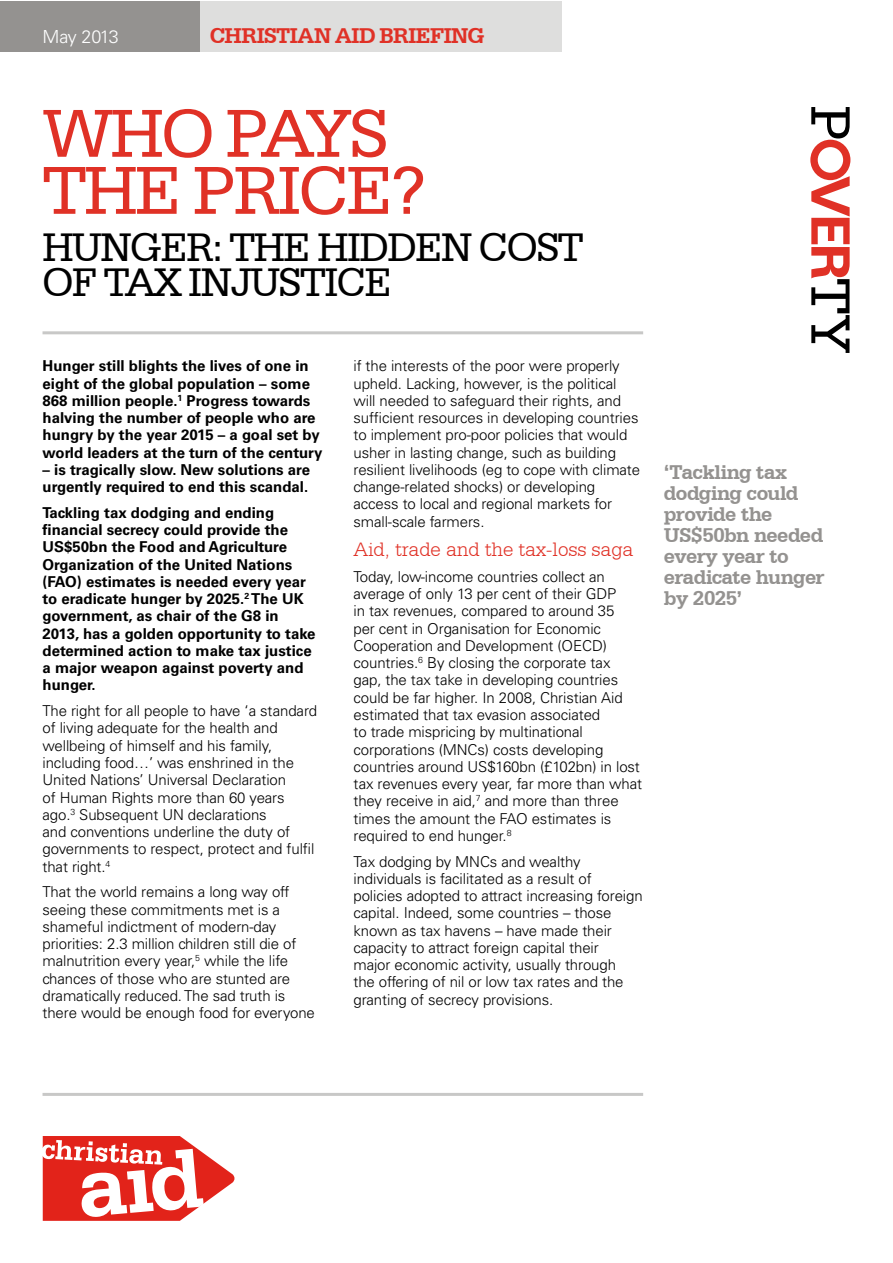
<style>
.page{position:relative;width:893px;height:1263px;background:#fff}
.page>*{position:absolute;margin:0;border:0;box-sizing:border-box;transform-origin:0 0}
.t1{font:72px/57px "Serifa BT";letter-spacing:-.035em;color:#e03126}
.t2{font:42px/34.5px "Serifa BT";letter-spacing:-.035em;color:#000}
.t3{font:700 22.5px "Serifa BT";letter-spacing:-.02em;color:#e03126}
.t4{font:700 21px/21px "Serifa BT";letter-spacing:-.025em;color:#949290}
.t5{font:300 21px "Serifa BT";letter-spacing:-.005em;color:#e03126}
.t6{font:300 18px "Univers CA";letter-spacing:-.03em;color:#fff}
.t7{font:300 15px/17.2px "Univers CA";letter-spacing:-.005em;color:#000}
.t8{font:700 15px/17.2px "Univers CA";color:#000}
.t9{font:300 8.7px "Univers CA";color:#000}
.t10{font:700 8.7px "Univers CA";color:#000}
</style>
<div class="page">
<hr style="left:43px;top:1093px;width:600px;height:3px;background:#c8c8c7">
<hr style="left:43px;top:331px;width:600px;height:3px;background:#c8c8c7">
<div style="left:0;top:1px;width:266px;height:50px;background:#949290"></div>
<div style="left:200px;top:1px;width:361px;height:50px;background:#dededd"></div>
<svg style="left:810px;top:107px;width:40px;height:246px"></svg>
<svg style="left:43px;top:1136px;width:191px;height:85px"></svg>
<p class="t6" style="left:43px;top:25px;width:78px">May 2013</p>
<p class="t3" style="left:210px;top:21px;width:276px">CHRISTIAN AID BRIEFING</p>
<h1 class="t1" style="left:43px;top:103px;width:385px">WHO PAYS<br>THE PRICE?</h1>
<h1 class="t2" style="left:43px;top:229px;width:543px">HUNGER: THE HIDDEN COST<br>OF TAX INJUSTICE</h1>
<p class="t8" style="left:43px;top:358px;width:268px">Hunger still blights the lives of one in</p>
<p class="t7" style="left:353px;top:357px;width:268px">if the interests of the poor were properly</p>
<p class="t8" style="left:43px;top:375px;width:269px">eight of the global population – some</p>
<p class="t7" style="left:353px;top:375px;width:265px">upheld. Lacking, however, is the political</p>
<p class="t8" style="left:43px;top:392px;width:269px">868 million people.<sup>1</sup> Progress towards</p>
<p class="t7" style="left:353px;top:392px;width:269px">will needed to safeguard their rights, and</p>
<p class="t8" style="left:43px;top:409px;width:274px">halving the number of people who are</p>
<p class="t7" style="left:353px;top:409px;width:287px">sufficient resources in developing countries</p>
<p class="t8" style="left:43px;top:427px;width:279px">hungry by the year 2015 – a goal set by</p>
<p class="t7" style="left:353px;top:426px;width:275px">to implement pro-poor policies that would</p>
<p class="t8" style="left:43px;top:444px;width:281px">world leaders at the turn of the century</p>
<p class="t7" style="left:353px;top:444px;width:264px">usher in lasting change, such as building</p>
<p class="t8" style="left:43px;top:461px;width:269px">– is tragically slow. New solutions are</p>
<p class="t7" style="left:353px;top:461px;width:288px">resilient livelihoods (eg to cope with climate</p>
<p class="t8" style="left:43px;top:478px;width:267px">urgently required to end this scandal.</p>
<p class="t7" style="left:353px;top:478px;width:260px">change-related shocks) or developing access to local and regional markets for</p>
<p class="t8" style="left:43px;top:504px;width:233px">Tackling tax dodging and ending</p>
<p class="t7" style="left:353px;top:513px;width:133px">small-scale farmers.</p>
<p class="t8" style="left:43px;top:521px;width:247px">financial secrecy could provide the<br>US$50bn the Food and Agriculture</p>
<p class="t5" style="left:353px;top:537px;width:281px">Aid, trade and the tax-loss saga</p>
<p class="t8" style="left:43px;top:556px;width:251px">Organization of the United Nations</p>
<p class="t7" style="left:353px;top:568px;width:253px">Today, low-income countries collect an</p>
<p class="t8" style="left:43px;top:573px;width:265px">(FAO) estimates is needed every year</p>
<p class="t10" style="left:244px;top:591px;width:6px">2</p>
<p class="t7" style="left:353px;top:585px;width:264px">average of only 13 per cent of their GDP</p>
<p class="t8" style="left:43px;top:590px;width:263px">to eradicate hunger by 2025. The UK</p>
<p class="t7" style="left:353px;top:602px;width:262px">in tax revenues, compared to around 35</p>
<p class="t8" style="left:43px;top:608px;width:238px">government, as chair of the G8 in</p>
<p class="t7" style="left:353px;top:620px;width:249px">per cent in Organisation for Economic</p>
<p class="t8" style="left:43px;top:625px;width:275px">2013, has a golden opportunity to take</p>
<p class="t7" style="left:353px;top:637px;width:255px">Cooperation and Development (OECD)</p>
<p class="t8" style="left:43px;top:642px;width:271px">determined action to make tax justice</p>
<p class="t9" style="left:418px;top:655px;width:6px">6</p>
<p class="t7" style="left:353px;top:671px;width:266px">gap, the tax take in developing countries</p>
<p class="t7" style="left:353px;top:654px;width:259px">countries. By closing the corporate tax</p>
<p class="t8" style="left:43px;top:659px;width:263px">a major weapon against poverty and</p>
<p class="t8" style="left:43px;top:677px;width:55px">hunger.</p>
<p class="t7" style="left:353px;top:689px;width:271px">could be far higher. In 2008, Christian Aid</p>
<p class="t7" style="left:43px;top:702px;width:276px">The right for all people to have ‘a standard</p>
<p class="t7" style="left:353px;top:706px;width:248px">estimated that tax evasion associated</p>
<p class="t7" style="left:43px;top:719px;width:237px">of living adequate for the health and</p>
<p class="t7" style="left:353px;top:723px;width:231px">to trade mispricing by multinational</p>
<p class="t7" style="left:43px;top:737px;width:231px">wellbeing of himself and his family,</p>
<p class="t7" style="left:353px;top:740px;width:251px">corporations (MNCs) costs developing</p>
<p class="t7" style="left:43px;top:754px;width:253px">including food…’ was enshrined in the</p>
<p class="t7" style="left:353px;top:758px;width:288px">countries around US$160bn (£102bn) in lost</p>
<p class="t7" style="left:43px;top:771px;width:245px">United Nations’ Universal Declaration</p>
<p class="t7" style="left:353px;top:775px;width:290px">tax revenues every year, far more than what</p>
<p class="t7" style="left:43px;top:788px;width:244px">of Human Rights more than 60 years</p>
<p class="t7" style="left:353px;top:792px;width:267px">they receive in aid,<sup>7</sup> and more than three</p>
<p class="t7" style="left:43px;top:806px;width:226px">ago.<sup>3</sup> Subsequent UN declarations</p>
<p class="t7" style="left:353px;top:809px;width:259px">times the amount the FAO estimates is</p>
<p class="t7" style="left:43px;top:823px;width:249px">and conventions underline the duty of</p>
<p class="t7" style="left:353px;top:827px;width:160px">required to end hunger.<sup>8</sup></p>
<p class="t7" style="left:43px;top:840px;width:273px">governments to respect, protect and fulfil</p>
<p class="t9" style="left:106px;top:858px;width:6px">4</p>
<p class="t7" style="left:353px;top:852px;width:229px">Tax dodging by MNCs and wealthy</p>
<p class="t7" style="left:43px;top:857px;width:65px">that right.</p>
<p class="t7" style="left:353px;top:870px;width:240px">individuals is facilitated as a result of</p>
<p class="t7" style="left:43px;top:883px;width:248px">That the world remains a long way off</p>
<p class="t7" style="left:353px;top:887px;width:291px">policies adopted to attract increasing foreign</p>
<p class="t7" style="left:43px;top:900px;width:239px">seeing these commitments met is a</p>
<p class="t7" style="left:353px;top:904px;width:260px">capital. Indeed, some countries – those</p>
<p class="t7" style="left:43px;top:918px;width:235px">shameful indictment of modern-day</p>
<p class="t7" style="left:353px;top:921px;width:260px">known as tax havens – have made their</p>
<p class="t7" style="left:43px;top:935px;width:255px">priorities: 2.3 million children still die of</p>
<p class="t7" style="left:353px;top:939px;width:247px">capacity to attract foreign capital their</p>
<p class="t7" style="left:43px;top:952px;width:247px">malnutrition every year,<sup>5</sup> while the life</p>
<p class="t7" style="left:353px;top:956px;width:264px">major economic activity, usually through</p>
<p class="t7" style="left:43px;top:969px;width:249px">chances of those who are stunted are</p>
<p class="t7" style="left:353px;top:973px;width:272px">the offering of nil or low tax rates and the</p>
<p class="t7" style="left:43px;top:987px;width:244px">dramatically reduced. The sad truth is</p>
<p class="t7" style="left:353px;top:990px;width:201px">granting of secrecy provisions.</p>
<p class="t7" style="left:43px;top:1004px;width:274px">there would be enough food for everyone</p>
<p class="t4" style="left:664px;top:460px;width:162px">‘Tackling tax dodging could provide the<br>US$50bn needed every year to eradicate hunger by 2025’</p>
</div>
